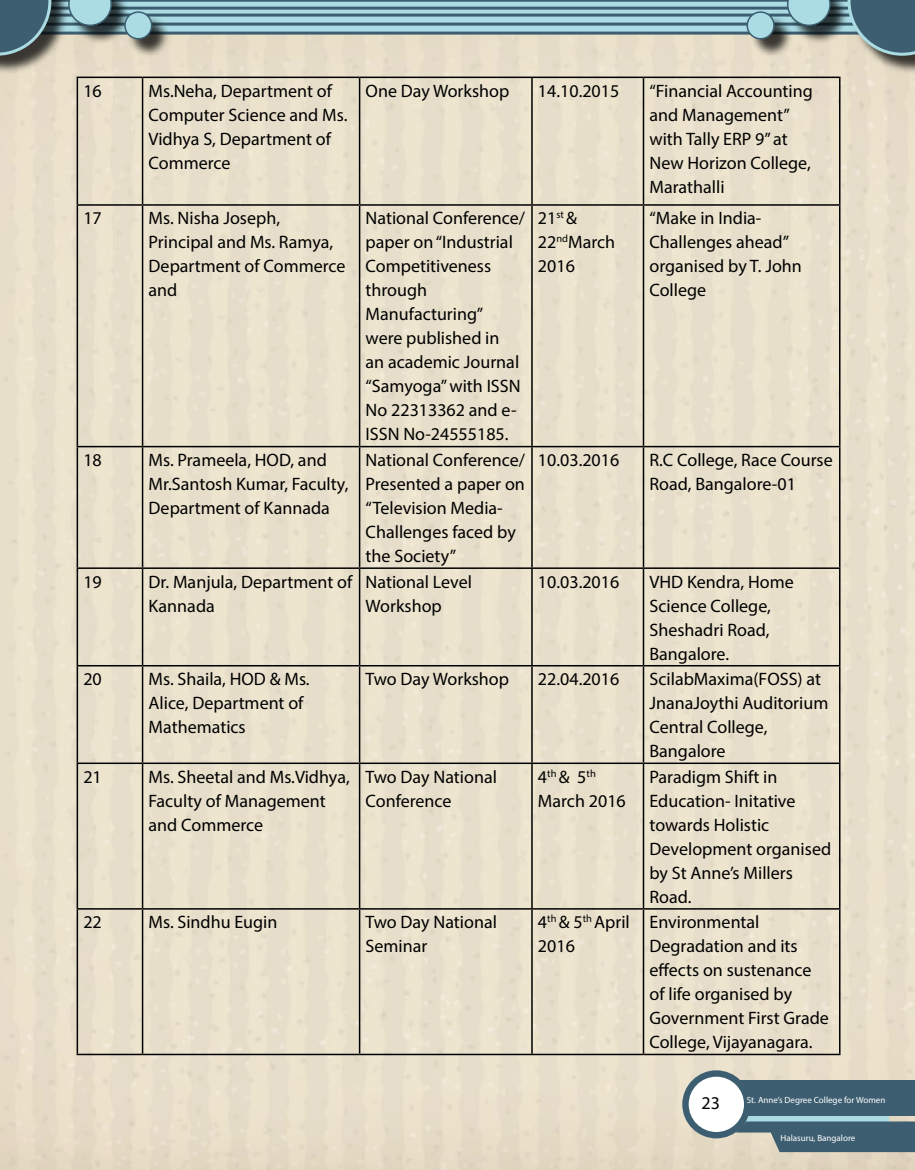
<style>
.page{position:relative;width:915px;height:1170px;background:#fff}
.page>*{position:absolute;margin:0;border:0;box-sizing:border-box;transform-origin:0 0}
.t1{font:18px/24px "Myriad Pro";color:#000}
.t2{font:10.5px "Myriad Pro";color:#000}
.t3{font:9px "Myriad Pro";color:#fff}
.s1{font-size:18px}
</style>
<div class="page">
<div style="left:0;top:56px;width:914px;height:1113px;background:#e7dfcb"></div>
<div style="left:742px;top:1094px;width:146px;height:35px;background:linear-gradient(to right,#a8d9e1,#acdde5)"></div>
<div style="left:738px;top:1079px;width:176px;height:36px;background:#3c5e70"></div>
<svg style="left:682px;top:1070px;width:68px;height:68px"></svg>
<div style="left:688px;top:1076px;width:55px;height:55px;background:#fff;border-radius:50%"></div>
<svg style="left:735px;top:1121px;width:179px;height:30px;background:#55717d"></svg>
<div style="left:849px;top:0;width:65px;height:74px;background:#000;opacity:.75"></div>
<div style="left:749px;top:14px;width:43px;height:44px;background:#e8ddc9"></div>
<div style="left:0;top:0;width:70px;height:74px;background:#000;opacity:.75"></div>
<svg style="left:0;top:0;width:914px;height:56px;background:#97aeaf"></svg>
<div style="left:127px;top:14px;width:44px;height:44px;background:#000;opacity:.75"></div>
<div style="left:125px;top:12px;width:27px;height:27px;background:#abdce4;border-radius:50%"></div>
<div style="left:124px;top:11px;width:28px;height:28px;border:2px solid #3c5e70;border-radius:50%"></div>
<hr style="left:77px;top:77px;width:65px;height:1px;background:#000">
<hr style="left:77px;top:78px;width:1px;height:126px;background:#000">
<hr style="left:142px;top:77px;width:217px;height:1px;background:#000">
<hr style="left:142px;top:78px;width:1px;height:126px;background:#000">
<hr style="left:359px;top:77px;width:172px;height:1px;background:#000">
<hr style="left:359px;top:78px;width:1px;height:126px;background:#000">
<hr style="left:531px;top:77px;width:112px;height:1px;background:#000">
<hr style="left:531px;top:78px;width:1px;height:126px;background:#000">
<hr style="left:643px;top:77px;width:197px;height:1px;background:#000">
<hr style="left:642px;top:78px;width:2px;height:126px;background:#000">
<hr style="left:838px;top:78px;width:2px;height:126px;background:#000">
<hr style="left:77px;top:204px;width:65px;height:2px;background:#000">
<hr style="left:77px;top:206px;width:1px;height:240px;background:#000">
<hr style="left:142px;top:204px;width:217px;height:2px;background:#000">
<hr style="left:142px;top:206px;width:1px;height:240px;background:#000">
<hr style="left:359px;top:204px;width:172px;height:2px;background:#000">
<hr style="left:359px;top:206px;width:1px;height:240px;background:#000">
<hr style="left:531px;top:204px;width:112px;height:2px;background:#000">
<hr style="left:531px;top:206px;width:1px;height:240px;background:#000">
<hr style="left:643px;top:204px;width:197px;height:2px;background:#000">
<hr style="left:642px;top:206px;width:2px;height:240px;background:#000">
<hr style="left:838px;top:206px;width:2px;height:240px;background:#000">
<hr style="left:77px;top:446px;width:65px;height:1px;background:#000">
<hr style="left:77px;top:447px;width:1px;height:120px;background:#000">
<hr style="left:142px;top:446px;width:217px;height:1px;background:#000">
<hr style="left:142px;top:447px;width:1px;height:120px;background:#000">
<hr style="left:359px;top:446px;width:172px;height:1px;background:#000">
<hr style="left:359px;top:447px;width:1px;height:120px;background:#000">
<hr style="left:531px;top:446px;width:112px;height:1px;background:#000">
<hr style="left:531px;top:447px;width:1px;height:120px;background:#000">
<hr style="left:643px;top:446px;width:197px;height:1px;background:#000">
<hr style="left:642px;top:447px;width:2px;height:120px;background:#000">
<hr style="left:838px;top:447px;width:2px;height:120px;background:#000">
<hr style="left:77px;top:567px;width:65px;height:2px;background:#000">
<hr style="left:77px;top:569px;width:1px;height:96px;background:#000">
<hr style="left:142px;top:567px;width:217px;height:2px;background:#000">
<hr style="left:142px;top:569px;width:1px;height:96px;background:#000">
<hr style="left:359px;top:567px;width:172px;height:2px;background:#000">
<hr style="left:359px;top:569px;width:1px;height:96px;background:#000">
<hr style="left:531px;top:567px;width:112px;height:2px;background:#000">
<hr style="left:531px;top:569px;width:1px;height:96px;background:#000">
<hr style="left:643px;top:567px;width:197px;height:2px;background:#000">
<hr style="left:642px;top:569px;width:2px;height:96px;background:#000">
<hr style="left:838px;top:569px;width:2px;height:96px;background:#000">
<hr style="left:77px;top:665px;width:65px;height:1px;background:#000">
<hr style="left:77px;top:666px;width:1px;height:96px;background:#000">
<hr style="left:142px;top:665px;width:217px;height:1px;background:#000">
<hr style="left:142px;top:666px;width:1px;height:96px;background:#000">
<hr style="left:359px;top:665px;width:172px;height:1px;background:#000">
<hr style="left:359px;top:666px;width:1px;height:96px;background:#000">
<hr style="left:531px;top:665px;width:112px;height:1px;background:#000">
<hr style="left:531px;top:666px;width:1px;height:96px;background:#000">
<hr style="left:643px;top:665px;width:197px;height:1px;background:#000">
<hr style="left:642px;top:666px;width:2px;height:96px;background:#000">
<hr style="left:838px;top:666px;width:2px;height:96px;background:#000">
<hr style="left:77px;top:762px;width:65px;height:2px;background:#000">
<hr style="left:77px;top:764px;width:1px;height:144px;background:#000">
<hr style="left:142px;top:762px;width:217px;height:2px;background:#000">
<hr style="left:142px;top:764px;width:1px;height:144px;background:#000">
<hr style="left:359px;top:762px;width:172px;height:2px;background:#000">
<hr style="left:359px;top:764px;width:1px;height:144px;background:#000">
<hr style="left:531px;top:762px;width:112px;height:2px;background:#000">
<hr style="left:531px;top:764px;width:1px;height:144px;background:#000">
<hr style="left:643px;top:762px;width:197px;height:2px;background:#000">
<hr style="left:642px;top:764px;width:2px;height:144px;background:#000">
<hr style="left:838px;top:764px;width:2px;height:144px;background:#000">
<hr style="left:77px;top:908px;width:65px;height:1px;background:#000">
<hr style="left:77px;top:909px;width:1px;height:144px;background:#000">
<hr style="left:142px;top:908px;width:217px;height:1px;background:#000">
<hr style="left:142px;top:909px;width:1px;height:144px;background:#000">
<hr style="left:359px;top:908px;width:172px;height:1px;background:#000">
<hr style="left:359px;top:909px;width:1px;height:144px;background:#000">
<hr style="left:531px;top:908px;width:112px;height:1px;background:#000">
<hr style="left:531px;top:909px;width:1px;height:144px;background:#000">
<hr style="left:643px;top:908px;width:197px;height:1px;background:#000">
<hr style="left:642px;top:909px;width:2px;height:144px;background:#000">
<hr style="left:838px;top:909px;width:2px;height:144px;background:#000">
<hr style="left:77px;top:1053px;width:65px;height:2px;background:#000">
<hr style="left:142px;top:1053px;width:217px;height:2px;background:#000">
<hr style="left:359px;top:1053px;width:172px;height:2px;background:#000">
<hr style="left:531px;top:1053px;width:112px;height:2px;background:#000">
<hr style="left:643px;top:1053px;width:197px;height:2px;background:#000">
<p class="t1" style="left:83px;top:78px;width:20px">16</p>
<p class="t1" style="left:148px;top:78px;width:200px">Ms.Neha, Department of<br>Computer Science and Ms.<br>Vidhya S, Department of<br>Commerce</p>
<p class="t1" style="left:365px;top:78px;width:145px">One Day Workshop</p>
<p class="t1" style="left:537px;top:78px;width:83px">14.10.2015</p>
<p class="t1" style="left:649px;top:78px;width:165px">“Financial Accounting and Management” with Tally ERP 9” at<br>New Horizon College,<br>Marathalli</p>
<p class="t1" style="left:83px;top:206px;width:20px">17</p>
<p class="t1" style="left:148px;top:206px;width:198px">Ms. Nisha Joseph,<br>Principal and Ms. Ramya,<br>Department of Commerce and</p>
<p class="t1" style="left:365px;top:206px;width:161px">National Conference/ paper on “Industrial<br>Competitiveness through<br>Manufacturing”<br>were published in<br>an academic Journal “Samyoga” with ISSN<br>No 22313362 and e-<br>ISSN No-24555185.</p>
<p class="t1" style="left:537px;top:206px;width:79px">21<sup>st</sup> &amp;<br>22<sup>nd</sup>March<br>2016</p>
<p class="t1" style="left:649px;top:206px;width:154px">“Make in India-<br>Challenges ahead” organised by T. John<br>College</p>
<p class="t1" style="left:83px;top:447px;width:20px">18</p>
<p class="t1" style="left:148px;top:447px;width:201px">Ms. Prameela, HOD, and<br>Mr.Santosh Kumar, Faculty,<br>Department of Kannada</p>
<p class="t1" style="left:365px;top:447px;width:161px">National Conference/<br>Presented a paper on “Television Media-<br>Challenges faced by the Society”</p>
<p class="t1" style="left:538px;top:447px;width:83px">10.03.2016</p>
<p class="t1" style="left:649px;top:447px;width:185px">R.C College, Race Course<br>Road, Bangalore-01</p>
<p class="t1" style="left:83px;top:569px;width:20px">19</p>
<p class="t1" style="left:148px;top:569px;width:205px">Dr. Manjula, Department of<br>Kannada</p>
<p class="t1" style="left:365px;top:569px;width:108px">National Level<br>Workshop</p>
<p class="t1" style="left:538px;top:569px;width:83px">10.03.2016</p>
<p class="t1" style="left:649px;top:569px;width:146px">VHD Kendra, Home<br>Science College,<br>Sheshadri Road,<br>Bangalore.</p>
<p class="t1" style="left:83px;top:666px;width:20px">20</p>
<p class="t1" style="left:148px;top:666px;width:162px">Ms. Shaila, HOD &amp; Ms.<br>Alice, Department of<br>Mathematics</p>
<p class="t1" style="left:365px;top:666px;width:145px">Two Day Workshop</p>
<p class="t1" style="left:538px;top:666px;width:83px">22.04.2016</p>
<p class="t1" style="left:649px;top:666px;width:180px">ScilabMaxima(FOSS) at<br>JnanaJoythi Auditorium<br>Central College,<br>Bangalore</p>
<p class="t1" style="left:83px;top:764px;width:20px">21</p>
<p class="t1" style="left:148px;top:764px;width:202px">Ms. Sheetal and Ms.Vidhya,<br>Faculty of Management and Commerce</p>
<p class="t1" style="left:365px;top:764px;width:133px">Two Day National<br>Conference</p>
<p class="t2" style="left:538px;top:766px;width:59px"><span class="s1">4</span>th <span class="s1">&amp; 5</span>th</p>
<p class="t1" style="left:649px;top:764px;width:183px">Paradigm Shift in<br>Education- Initative towards Holistic<br>Development organised by St Anne’s Millers<br>Road.</p>
<p class="t1" style="left:537px;top:788px;width:89px">March 2016</p>
<p class="t1" style="left:83px;top:910px;width:20px">22</p>
<p class="t1" style="left:148px;top:910px;width:130px">Ms. Sindhu Eugin</p>
<p class="t1" style="left:365px;top:910px;width:133px">Two Day National<br>Seminar</p>
<p class="t1" style="left:537px;top:910px;width:93px">4<sup>th</sup> &amp; 5<sup>th</sup> April<br>2016</p>
<p class="t1" style="left:649px;top:910px;width:181px">Environmental<br>Degradation and its effects on sustenance of life organised by<br>Government First Grade<br>College, Vijayanagara.</p>
<p class="t1" style="left:701px;top:1090px;width:20px">23</p>
<p class="t3" style="left:746px;top:1093px;width:140px">St. Anne’s Degree College for Women</p>
<p class="t3" style="left:780px;top:1132px;width:76px">Halasuru, Bangalore</p>
</div>
